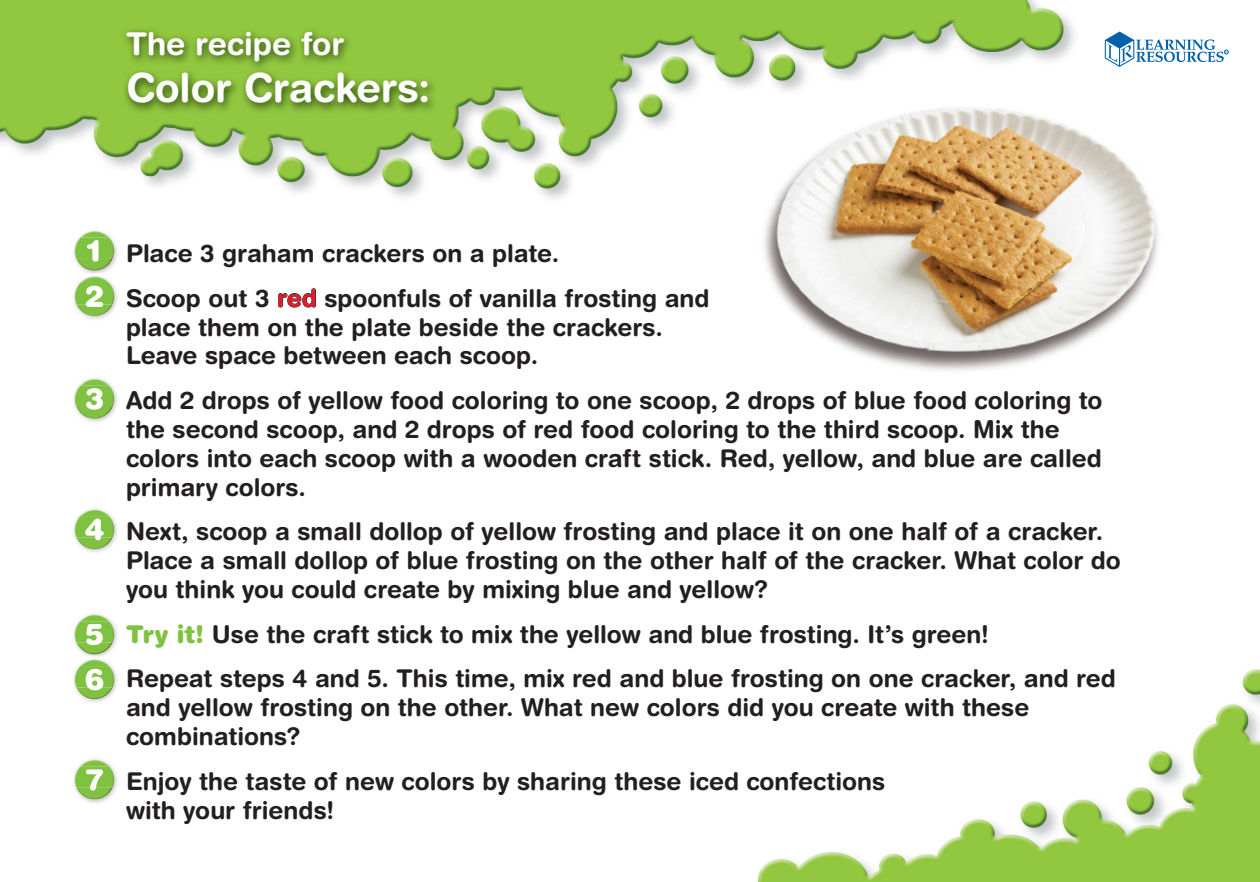
<style>
.page{position:relative;width:1260px;height:882px;background:#fff}
.page>*{position:absolute;margin:0;border:0;box-sizing:border-box;transform-origin:0 0}
.t1{font:700 40.25px "Helvetica Rounded LT Std";color:#fff}
.t2{font:700 31.5px "Helvetica Rounded LT Std";color:#fff}
.t3{font:700 24.5px/28.9px "Helvetica Rounded LT Std";color:#231f20}
.s1{color:#e2192b}
.s2{font-weight:900;color:#7fc241}
</style>
<div class="page">
<img style="left:0;top:0;width:1260px;height:882px">
<svg style="left:1105px;top:32px;width:123px;height:35px"></svg>
<img style="left:121px;top:27px;width:316px;height:87px">
<img style="left:750px;top:88px;width:432px;height:295px">
<img style="left:72px;top:228px;width:47px;height:46px">
<img style="left:80px;top:231px;width:29px;height:7px">
<img style="left:77px;top:259px;width:35px;height:12px">
<img style="left:75px;top:238px;width:39px;height:21px">
<svg style="left:87px;top:240px;width:12px;height:22px"></svg>
<img style="left:72px;top:276px;width:47px;height:45px">
<img style="left:72px;top:274px;width:47px;height:2px">
<img style="left:80px;top:277px;width:29px;height:6px">
<img style="left:77px;top:304px;width:35px;height:12px">
<img style="left:75px;top:283px;width:39px;height:21px">
<svg style="left:86px;top:286px;width:17px;height:21px"></svg>
<img style="left:72px;top:612px;width:47px;height:45px">
<img style="left:80px;top:615px;width:29px;height:6px">
<img style="left:77px;top:643px;width:35px;height:11px">
<img style="left:75px;top:621px;width:39px;height:22px">
<svg style="left:86px;top:624px;width:17px;height:21px"></svg>
<img style="left:72px;top:507px;width:47px;height:47px">
<img style="left:80px;top:510px;width:29px;height:6px">
<img style="left:77px;top:538px;width:35px;height:11px">
<img style="left:75px;top:516px;width:39px;height:22px">
<svg style="left:85px;top:519px;width:19px;height:21px"></svg>
<img style="left:72px;top:376px;width:47px;height:48px">
<img style="left:80px;top:379px;width:29px;height:7px">
<img style="left:77px;top:407px;width:35px;height:12px">
<img style="left:75px;top:386px;width:39px;height:21px">
<svg style="left:86px;top:388px;width:17px;height:22px"></svg>
<img style="left:72px;top:660px;width:47px;height:44px">
<img style="left:72px;top:657px;width:47px;height:3px">
<img style="left:80px;top:660px;width:29px;height:6px">
<img style="left:77px;top:688px;width:35px;height:11px">
<img style="left:75px;top:666px;width:39px;height:22px">
<svg style="left:86px;top:669px;width:17px;height:21px"></svg>
<img style="left:72px;top:757px;width:47px;height:48px">
<img style="left:80px;top:760px;width:29px;height:6px">
<img style="left:77px;top:788px;width:35px;height:11px">
<img style="left:75px;top:766px;width:39px;height:22px">
<svg style="left:86px;top:769px;width:17px;height:22px"></svg>
<p class="t2" style="left:126px;top:31px;width:220px">The recipe for</p>
<h1 class="t1" style="left:126px;top:72px;width:306px">Color Crackers:</h1>
<p class="t3" style="left:126px;top:233px;width:585px;line-height:44.6px">Place 3 graham crackers on a plate.<br>Scoop out 3 r<span class="s1">ed</span> spoonfuls of vanilla frosting and</p>
<p class="t3" style="left:126px;top:315px;width:539px">place them on the plate beside the crackers.<br>Leave space between each scoop.</p>
<p class="t3" style="left:126px;top:388px;width:978px">Add 2 drops of yellow food coloring to one scoop, 2 drops of blue food coloring to the second scoop, and 2 drops of red food coloring to the third scoop. Mix the colors into each scoop with a wooden craft stick. Red, yellow, and blue are called primary colors.</p>
<p class="t3" style="left:126px;top:519px;width:996px">Next, scoop a small dollop of yellow frosting and place it on one half of a cracker.<br>Place a small dollop of blue frosting on the other half of the cracker. What color do you think you could create by mixing blue and yellow?</p>
<p class="t3" style="left:126px;top:614px;width:991px;line-height:44.6px"><span class="s2">Try it!</span> Use the craft stick to mix the yellow and blue frosting. It’s green!<br>Repeat steps 4 and 5. This time, mix red and blue frosting on one cracker, and red</p>
<p class="t3" style="left:126px;top:695px;width:905px">and yellow frosting on the other. What new colors did you create with these combinations?</p>
<p class="t3" style="left:126px;top:769px;width:761px">Enjoy the taste of new colors by sharing these iced confections with your friends!</p>
</div>
